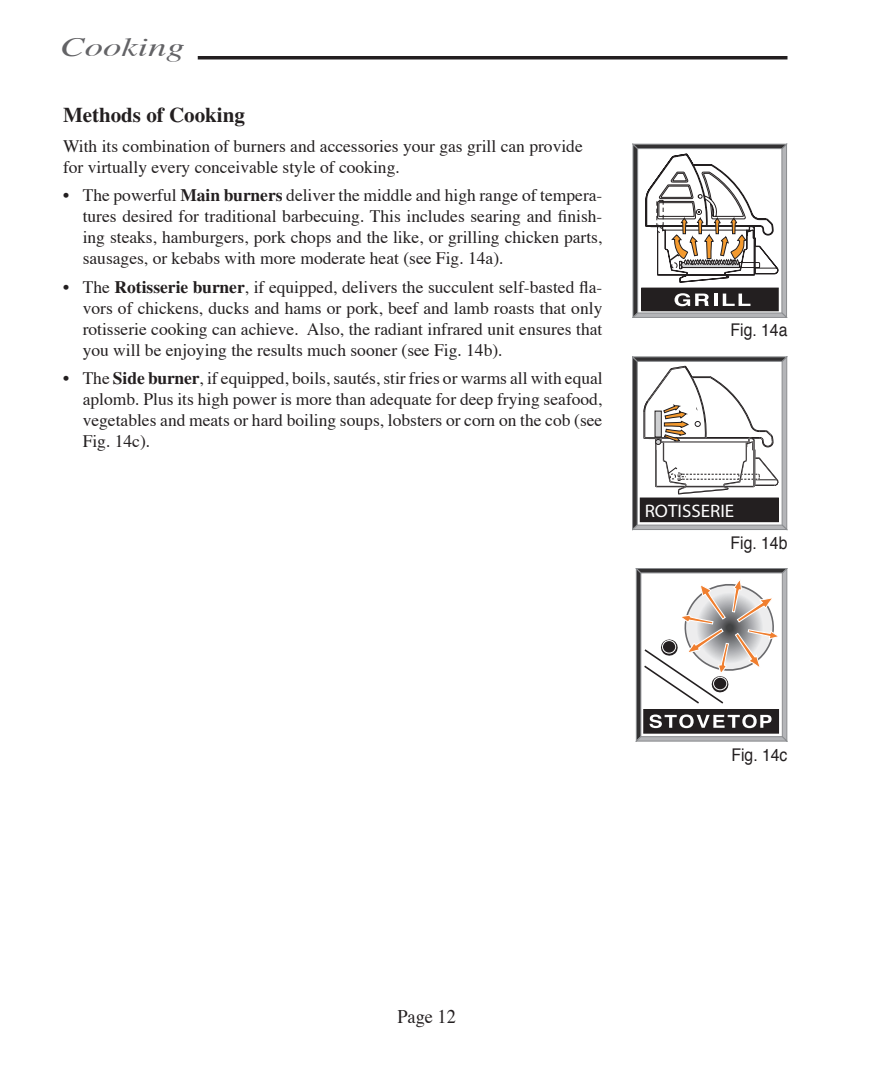
<style>
.page{position:relative;width:882px;height:1071px;background:#fff}
.page>*{position:absolute;margin:0;border:0;box-sizing:border-box;transform-origin:0 0}
.t1{font:italic 26.25px "Times";color:#636366;scale:1.4 1}
.t2{font:700 21px "Times";color:#231f20}
.t3{font:19.25px "Times";color:#231f20;scale:.95 1}
.t4{font:18.2px "Myriad Pro";color:#fff;scale:1.05 1}
.t5{font:17.5px/21px "Times";color:#231f20;text-align:justify}
.t6{font:17.5px "Helvetica";color:#231f20;scale:.9 1}
.s1{font-weight:700}
</style>
<div class="page">
<svg style="left:632px;top:356px;width:156px;height:174px"></svg>
<svg style="left:636px;top:568px;width:151px;height:174px"></svg>
<svg style="left:632px;top:143px;width:156px;height:175px"></svg>
<svg style="left:198px;top:56px;width:590px;height:4px;background:#3e3a3b"></svg>
<h1 class="t1" style="left:60px;top:31px;width:90px">Cooking</h1>
<p class="t2" style="left:63px;top:102px;width:184px">Methods of Cooking</p>
<p class="t5" style="left:63px;top:136px;width:521px">With its combination of burners and accessories your gas grill can provide for virtually every conceivable style of cooking.</p>
<p class="t5" style="left:83px;top:186px;width:521px;text-indent:-20px">• The powerful <span class="s1">Main burners</span> deliver the middle and high range of tempera&shy;tures desired for traditional barbecuing. This includes searing and finish&shy;ing steaks, hamburgers, pork chops and the like, or grilling chicken parts, sausages, or kebabs with more moderate heat (see Fig. 14a).</p>
<p class="t5" style="left:83px;top:277px;width:521px;text-indent:-20px">• The <span class="s1">Rotisserie burner</span>, if equipped, delivers the succulent self-basted fla&shy;vors of chickens, ducks and hams or pork, beef and lamb roasts that only rotisserie cooking can achieve. Also, the radiant infrared unit ensures that you will be enjoying the results much sooner (see Fig. 14b).</p>
<p class="t5" style="left:83px;top:369px;width:521px;text-indent:-20px">• The <span class="s1">Side burner</span>, if equipped, boils, sautés, stir fries or warms all with equal aplomb. Plus its high power is more than adequate for deep frying seafood, vegetables and meats or hard boiling soups, lobsters or corn on the cob (see Fig. 14c).</p>
<p class="t6" style="left:731px;top:318px;width:65px">Fig. 14a</p>
<p class="t4" style="left:645px;top:501px;width:87px">ROTISSERIE</p>
<p class="t6" style="left:731px;top:531px;width:65px">Fig. 14b</p>
<p class="t6" style="left:731px;top:743px;width:64px">Fig. 14c</p>
<p class="t3" style="left:397px;top:1004px;width:63px">Page 12</p>
</div>
